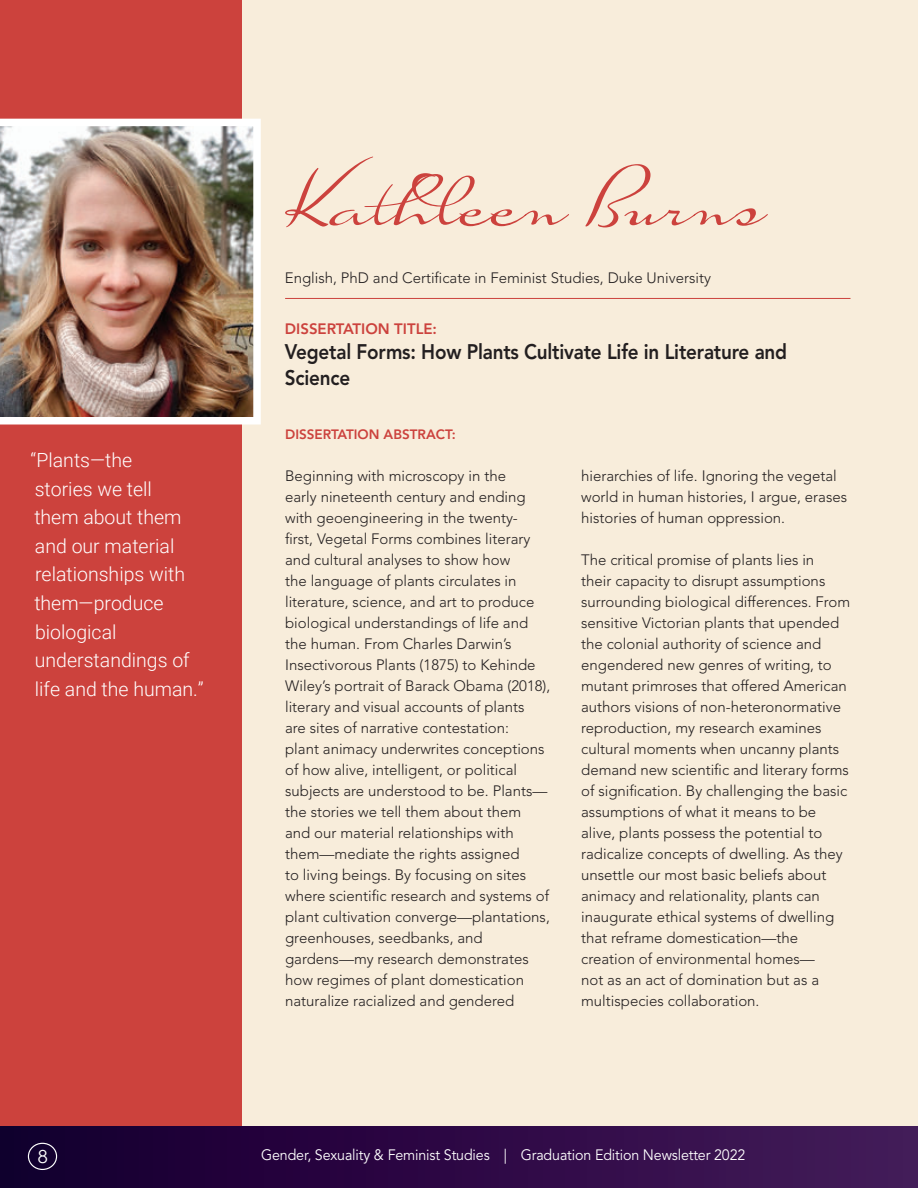
<style>
.page{position:relative;width:918px;height:1188px;background:#fff}
.page>*{position:absolute;margin:0;border:0;box-sizing:border-box;transform-origin:0 0}
.b_body{font:78px "Suave Script Pro";letter-spacing:-.005em;color:#cc423d}
.b_byline_title{font:800 21px/25.5px "Avenir LT Std";letter-spacing:-.01em;color:#231f20;scale:.9 1}
.b_body-2{font:300 19.5px/28.5px "Roboto";color:#fff}
.t1{font:18px "Century Gothic";color:#fff}
.b_body-3{font:300 15px/21px "Avenir LT Std";color:#231f20}
.t2{font:15px "Avenir LT Std";letter-spacing:-.01em;color:#fff;scale:.95 1}
.b_byline_title-2{font:800 15px "Avenir LT Std";color:#cc423d}
.b_body-4{font:800 13.5px "Avenir LT Std";color:#cc423d}
</style>
<div class="page">
<div style="left:238px;top:0;width:680px;height:1188px;background:#f8eddb"></div>
<div style="left:0;top:0;width:242px;height:1188px;background:#cc423d"></div>
<div style="left:0;top:1126px;width:918px;height:62px;background:linear-gradient(to right,#14002f,#451a5a)"></div>
<div style="left:28px;top:1143px;width:29px;height:27px;border:1px solid #fff;border-radius:50%"></div>
<img style="left:0;top:119px;width:261px;height:306px">
<hr style="left:285px;top:298px;width:566px;height:1px;background:#cc423d">
<p class="b_body" style="left:285px;top:152px;width:483px">Kathleen Burns</p>
<p class="b_body-2" style="left:31px;top:446px;width:175px">“Plants—the<br>stories we tell<br>them about them and our material relationships with them—produce biological understandings of life and the human.”</p>
<p class="b_body-3" style="left:285px;top:267px;width:428px">English, PhD and Certificate in Feminist Studies, Duke University</p>
<p class="b_byline_title-2" style="left:285px;top:320px;width:154px">DISSERTATION TITLE:</p>
<p class="b_byline_title" style="left:285px;top:339px;width:560px">Vegetal Forms: How Plants Cultivate Life in Literature and<br>Science</p>
<p class="b_body-4" style="left:285px;top:426px;width:172px">DISSERTATION ABSTRACT:</p>
<p class="b_body-3" style="left:285px;top:465px;width:267px">Beginning with microscopy in the<br>early nineteenth century and ending with geoengineering in the twenty-<br>first, Vegetal Forms combines literary and cultural analyses to show how<br>the language of plants circulates in literature, science, and art to produce biological understandings of life and the human. From Charles Darwin’s Insectivorous Plants (1875) to Kehinde Wiley’s portrait of Barack Obama (2018), literary and visual accounts of plants<br>are sites of narrative contestation:<br>plant animacy underwrites conceptions of how alive, intelligent, or political subjects are understood to be. Plants— the stories we tell them about them<br>and our material relationships with them—mediate the rights assigned<br>to living beings. By focusing on sites where scientific research and systems of plant cultivation converge—plantations, greenhouses, seedbanks, and gardens—my research demonstrates how regimes of plant domestication naturalize racialized and gendered</p>
<p class="b_body-3" style="left:581px;top:465px;width:268px">hierarchies of life. Ignoring the vegetal world in human histories, I argue, erases histories of human oppression.</p>
<p class="b_body-3" style="left:581px;top:549px;width:271px">The critical promise of plants lies in<br>their capacity to disrupt assumptions surrounding biological differences. From sensitive Victorian plants that upended the colonial authority of science and engendered new genres of writing, to mutant primroses that offered American authors visions of non-heteronormative reproduction, my research examines cultural moments when uncanny plants demand new scientific and literary forms of signification. By challenging the basic assumptions of what it means to be alive, plants possess the potential to radicalize concepts of dwelling. As they unsettle our most basic beliefs about animacy and relationality, plants can inaugurate ethical systems of dwelling that reframe domestication—the creation of environmental homes—<br>not as an act of domination but as a multispecies collaboration.</p>
<p class="t1" style="left:38px;top:1144px;width:11px">8</p>
<p class="t2" style="left:261px;top:1146px;width:511px">Gender, Sexuality &amp; Feminist Studies | Graduation Edition Newsletter 2022</p>
</div>
